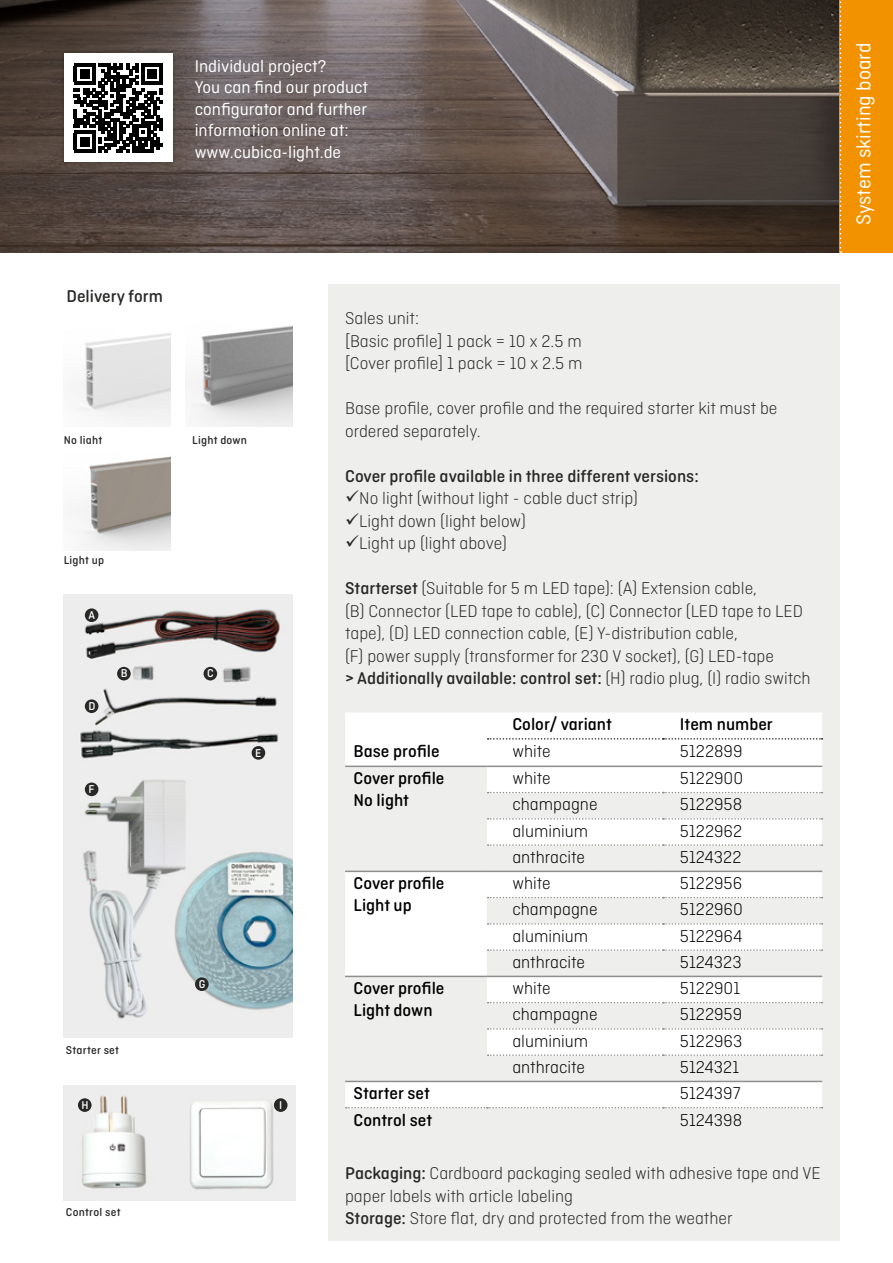
<style>
.page{position:relative;width:893px;height:1263px;background:#fff}
.page>*{position:absolute;margin:0;border:0;box-sizing:border-box;transform-origin:0 0}
.t1{font:21px "Ciutadella Rounded";color:#fff}
.t2{font:300 18px/22.5px "Ciutadella Rounded";color:#282827}
.t3{font:300 18px "Ciutadella Rounded";color:#000}
.t4{font:500 18px/21.6px "Ciutadella Rounded";color:#000}
.t5{font:18px/21.6px "Ciutadella Rounded";color:#fff}
.t6{font:500 18px "Ciutadella Rounded";color:#282827}
.t7{font:500 12px "Ciutadella Rounded";letter-spacing:.02em;color:#282827}
.t8{font:500 12px "Ciutadella Rounded";color:#fff}
.s1{font-weight:500}
</style>
<div class="page">
<img style="left:0;top:0;width:839px;height:252px">
<div style="left:839px;top:0;width:54px;height:252px;background:#f39200"></div>
<svg style="left:840px;top:1px;width:1px;height:252px"></svg>
<div style="left:60px;top:49px;width:117px;height:117px;background:#000;opacity:.25"></div>
<div style="left:64px;top:54px;width:108px;height:108px;background:#fff"></div>
<svg style="left:74px;top:63px;width:89px;height:89px"></svg>
<hr style="left:74px;top:149px;width:21px;height:3px;background:#000">
<div style="left:80px;top:137px;width:9px;height:9px;background:#000"></div>
<img style="left:74px;top:333px;width:96px;height:91px">
<img style="left:78px;top:456px;width:92px;height:94px">
<img style="left:187px;top:325px;width:105px;height:101px">
<div style="left:328px;top:284px;width:511px;height:957px;background:#eeeeed"></div>
<div style="left:345px;top:713px;width:477px;height:52px;background:#fff"></div>
<svg style="left:345px;top:870px;width:477px;height:239px;fill:#fff"></svg>
<svg style="left:487px;top:768px;width:335px;height:287px;fill:#fff"></svg>
<hr style="left:487px;top:765px;width:176px;height:2px;background:#8e8e8d">
<hr style="left:663px;top:765px;width:159px;height:2px;background:#8e8e8d">
<svg style="left:488px;top:792px;width:334px;height:1px"></svg>
<svg style="left:488px;top:818px;width:334px;height:2px"></svg>
<svg style="left:488px;top:897px;width:334px;height:1px"></svg>
<svg style="left:488px;top:923px;width:334px;height:2px"></svg>
<svg style="left:488px;top:1002px;width:334px;height:1px"></svg>
<svg style="left:488px;top:1028px;width:334px;height:2px"></svg>
<svg style="left:346px;top:1107px;width:476px;height:1px"></svg>
<svg style="left:488px;top:738px;width:334px;height:2px"></svg>
<hr style="left:345px;top:765px;width:142px;height:2px;background:#8e8e8d">
<hr style="left:345px;top:871px;width:142px;height:1px;background:#8e8e8d">
<svg style="left:488px;top:844px;width:334px;height:2px"></svg>
<svg style="left:488px;top:949px;width:334px;height:2px"></svg>
<svg style="left:488px;top:1054px;width:334px;height:2px"></svg>
<hr style="left:487px;top:976px;width:176px;height:1px;background:#8e8e8d">
<hr style="left:663px;top:976px;width:159px;height:1px;background:#8e8e8d">
<hr style="left:487px;top:871px;width:176px;height:1px;background:#8e8e8d">
<hr style="left:663px;top:871px;width:159px;height:1px;background:#8e8e8d">
<hr style="left:345px;top:976px;width:142px;height:1px;background:#8e8e8d">
<hr style="left:345px;top:1081px;width:142px;height:1px;background:#8e8e8d">
<hr style="left:487px;top:1081px;width:176px;height:1px;background:#8e8e8d">
<hr style="left:663px;top:1081px;width:159px;height:1px;background:#8e8e8d">
<img style="left:64px;top:594px;width:228px;height:169px">
<img style="left:64px;top:763px;width:228px;height:274px">
<img style="left:64px;top:1085px;width:232px;height:115px">
<div style="left:78px;top:1098px;width:14px;height:14px;background:#282827;border-radius:50%"></div>
<div style="left:274px;top:1098px;width:14px;height:14px;background:#282827;border-radius:50%"></div>
<div style="left:85px;top:608px;width:13px;height:14px;background:#282827;border-radius:50%"></div>
<div style="left:117px;top:667px;width:14px;height:13px;background:#282827;border-radius:50%"></div>
<div style="left:85px;top:782px;width:13px;height:14px;background:#282827;border-radius:50%"></div>
<div style="left:85px;top:699px;width:13px;height:14px;background:#282827;border-radius:50%"></div>
<div style="left:252px;top:746px;width:13px;height:14px;background:#282827;border-radius:50%"></div>
<div style="left:204px;top:667px;width:13px;height:13px;background:#282827;border-radius:50%"></div>
<div style="left:195px;top:977px;width:14px;height:14px;background:#282827;border-radius:50%"></div>
<p class="t5" style="left:195px;top:55px;width:175px">Individual project?<br>You can find our product configurator and further information online at: www.cubica-light.de</p>
<p class="t6" style="left:67px;top:286px;width:98px">Delivery form</p>
<p class="t7" style="left:64px;top:433px;width:40px">No light</p>
<p class="t7" style="left:64px;top:553px;width:42px">Light up</p>
<p class="t8" style="left:88px;top:608px;width:8px">A</p>
<p class="t8" style="left:88px;top:699px;width:9px">D</p>
<p class="t8" style="left:121px;top:667px;width:8px">B</p>
<p class="t8" style="left:88px;top:782px;width:8px">F</p>
<p class="t7" style="left:192px;top:433px;width:56px">Light down</p>
<p class="t8" style="left:207px;top:667px;width:8px">C</p>
<p class="t8" style="left:255px;top:746px;width:8px">E</p>
<p class="t7" style="left:66px;top:1044px;width:55px">Starter set</p>
<p class="t8" style="left:199px;top:977px;width:8px">G</p>
<p class="t2" style="left:345px;top:307px;width:239px">Sales unit:<br>[Basic profile] 1 pack = 10 x 2.5 m [Cover profile] 1 pack = 10 x 2.5 m</p>
<p class="t2" style="left:345px;top:397px;width:434px">Base profile, cover profile and the required starter kit must be ordered separately.</p>
<p class="t6" style="left:345px;top:466px;width:355px">Cover profile available in three different versions:</p>
<p class="t2" style="left:345px;top:487px;width:294px">✓No light (without light - cable duct strip)</p>
<p class="t2" style="left:345px;top:509px;width:182px">✓Light down (light below)</p>
<p class="t2" style="left:345px;top:532px;width:163px">✓Light up (light above)</p>
<p class="t2" style="left:345px;top:577px;width:467px"><span class="s1">Starterset</span> (Suitable for 5 m LED tape): (A) Extension cable,<br>(B) Connector (LED tape to cable), (C) Connector (LED tape to LED tape), (D) LED connection cable, (E) Y-distribution cable,<br>(F) power supply (transformer for 230 V socket), (G) LED-tape<br><span class="s1">&gt; Additionally available: control set:</span> (H) radio plug, (I) radio switch</p>
<p class="t4" style="left:512px;top:714px;width:101px">Color/ variant</p>
<p class="t4" style="left:680px;top:714px;width:94px">Item number</p>
<p class="t4" style="left:354px;top:740px;width:88px">Base profile</p>
<p class="t3" style="left:512px;top:741px;width:40px">white</p>
<p class="t3" style="left:680px;top:741px;width:64px">5122899</p>
<p class="t4" style="left:354px;top:767px;width:92px">Cover profile<br>No light</p>
<p class="t3" style="left:512px;top:768px;width:40px">white</p>
<p class="t3" style="left:680px;top:768px;width:65px">5122900</p>
<p class="t3" style="left:512px;top:795px;width:87px">champagne</p>
<p class="t3" style="left:680px;top:795px;width:64px">5122958</p>
<p class="t3" style="left:512px;top:821px;width:77px">aluminium</p>
<p class="t3" style="left:680px;top:821px;width:64px">5122962</p>
<p class="t3" style="left:512px;top:847px;width:74px">anthracite</p>
<p class="t3" style="left:680px;top:847px;width:63px">5124322</p>
<p class="t4" style="left:354px;top:872px;width:92px">Cover profile<br>Light up</p>
<p class="t3" style="left:512px;top:873px;width:40px">white</p>
<p class="t3" style="left:680px;top:873px;width:64px">5122956</p>
<p class="t3" style="left:512px;top:900px;width:87px">champagne</p>
<p class="t3" style="left:680px;top:900px;width:64px">5122960</p>
<p class="t3" style="left:512px;top:926px;width:77px">aluminium</p>
<p class="t3" style="left:680px;top:926px;width:64px">5122964</p>
<p class="t3" style="left:512px;top:952px;width:74px">anthracite</p>
<p class="t3" style="left:680px;top:952px;width:63px">5124323</p>
<p class="t4" style="left:354px;top:977px;width:92px">Cover profile<br>Light down</p>
<p class="t3" style="left:512px;top:979px;width:40px">white</p>
<p class="t3" style="left:680px;top:979px;width:62px">5122901</p>
<p class="t3" style="left:512px;top:1005px;width:87px">champagne</p>
<p class="t3" style="left:680px;top:1005px;width:64px">5122959</p>
<p class="t3" style="left:512px;top:1031px;width:77px">aluminium</p>
<p class="t3" style="left:680px;top:1031px;width:64px">5122963</p>
<p class="t3" style="left:512px;top:1057px;width:74px">anthracite</p>
<p class="t3" style="left:680px;top:1057px;width:61px">5124321</p>
<p class="t8" style="left:82px;top:1098px;width:9px">H</p>
<p class="t8" style="left:279px;top:1098px;width:5px">I</p>
<p class="t7" style="left:66px;top:1206px;width:56px">Control set</p>
<p class="t4" style="left:354px;top:1083px;width:78px">Starter set</p>
<p class="t3" style="left:680px;top:1084px;width:62px">5124397</p>
<p class="t4" style="left:354px;top:1109px;width:80px">Control set</p>
<p class="t3" style="left:680px;top:1110px;width:64px">5124398</p>
<p class="t2" style="left:345px;top:1162px;width:477px"><span class="s1">Packaging:</span> Cardboard packaging sealed with adhesive tape and VE paper labels with article labeling<br><span class="s1">Storage:</span> Store flat, dry and protected from the weather</p>
<p class="t1" style="left:852px;top:225px;width:184px;rotate:-90deg">System skirting board</p>
</div>
